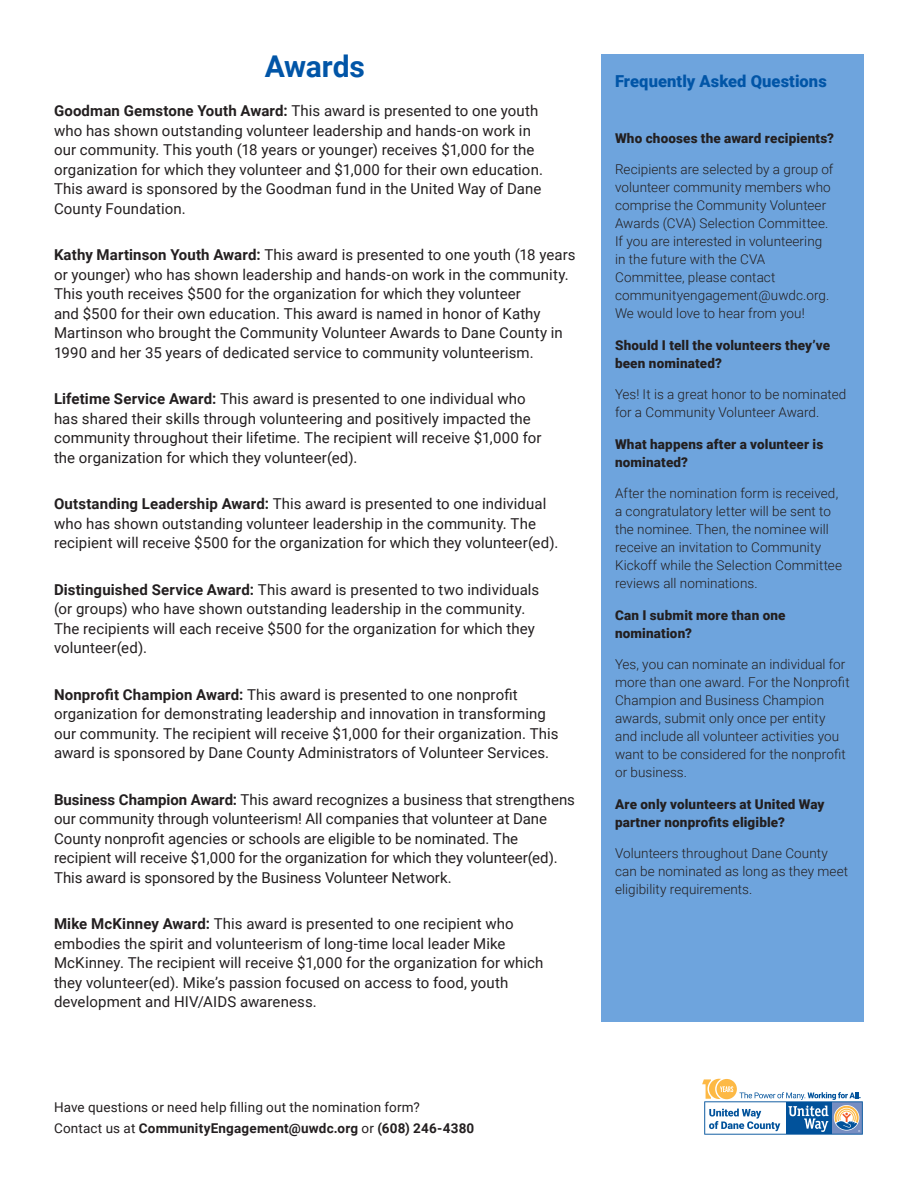
<style>
.page{position:relative;width:918px;height:1188px;background:#fff}
.page>*{position:absolute;margin:0;border:0;box-sizing:border-box;transform-origin:0 0}
.t1{font:700 30px "Roboto";color:#0155a7}
.t2{font:900 16.5px "Roboto";letter-spacing:.005em;color:#0155a7}
.t3{font:15px/19.5px "Roboto";letter-spacing:.005em;color:#231f20}
.t4{font:300 13.5px/18px "Roboto";letter-spacing:.005em;color:#231f20}
.t5{font:900 13.5px/18px "Roboto";letter-spacing:.01em;color:#231f20}
.t6{font:13.5px/21px "Roboto";letter-spacing:.01em;color:#231f20}
.s1{font-weight:700}
</style>
<div class="page">
<div style="left:602px;top:54px;width:262px;height:968px;background:#6ea4dd"></div>
<svg style="left:702px;top:1079px;width:161px;height:56px"></svg>
<p class="t1" style="left:265px;top:45px;width:102px">Awards</p>
<p class="t3" style="left:54px;top:101px;width:491px"><span class="s1">Goodman Gemstone Youth Award:</span> This award is presented to one youth who has shown outstanding volunteer leadership and hands-on work in our community. This youth (18 years or younger) receives $1,000 for the organization for which they volunteer and $1,000 for their own education.<br>This award is sponsored by the Goodman fund in the United Way of Dane County Foundation.</p>
<p class="t3" style="left:54px;top:245px;width:523px"><span class="s1">Kathy Martinson Youth Award:</span> This award is presented to one youth (18 years or younger) who has shown leadership and hands-on work in the community.<br>This youth receives $500 for the organization for which they volunteer<br>and $500 for their own education. This award is named in honor of Kathy Martinson who brought the Community Volunteer Awards to Dane County in 1990 and her 35 years of dedicated service to community volunteerism.</p>
<p class="t3" style="left:54px;top:389px;width:489px"><span class="s1">Lifetime Service Award:</span> This award is presented to one individual who has shared their skills through volunteering and positively impacted the community throughout their lifetime. The recipient will receive $1,000 for the organization for which they volunteer(ed).</p>
<p class="t3" style="left:54px;top:494px;width:506px"><span class="s1">Outstanding Leadership Award:</span> This award is presented to one individual who has shown outstanding volunteer leadership in the community. The recipient will receive $500 for the organization for which they volunteer(ed).</p>
<p class="t3" style="left:54px;top:579px;width:487px"><span class="s1">Distinguished Service Award:</span> This award is presented to two individuals (or groups) who have shown outstanding leadership in the community.<br>The recipients will each receive $500 for the organization for which they volunteer(ed).</p>
<p class="t3" style="left:54px;top:684px;width:506px"><span class="s1">Nonprofit Champion Award:</span> This award is presented to one nonprofit organization for demonstrating leadership and innovation in transforming our community. The recipient will receive $1,000 for their organization. This award is sponsored by Dane County Administrators of Volunteer Services.</p>
<p class="t3" style="left:54px;top:789px;width:522px"><span class="s1">Business Champion Award:</span> This award recognizes a business that strengthens our community through volunteerism! All companies that volunteer at Dane County nonprofit agencies or schools are eligible to be nominated. The recipient will receive $1,000 for the organization for which they volunteer(ed).<br>This award is sponsored by the Business Volunteer Network.</p>
<p class="t3" style="left:54px;top:914px;width:491px"><span class="s1">Mike McKinney Award:</span> This award is presented to one recipient who embodies the spirit and volunteerism of long-time local leader Mike McKinney. The recipient will receive $1,000 for the organization for which they volunteer(ed). Mike’s passion focused on access to food, youth development and HIV/AIDS awareness.</p>
<p class="t6" style="left:54px;top:1096px;width:422px">Have questions or need help filling out the nomination form?<br>Contact us at <span class="s1">CommunityEngagement@uwdc.org</span> or <span class="s1">(608) 246-4380</span></p>
<p class="t2" style="left:615px;top:69px;width:213px">Frequently Asked Questions</p>
<p class="t5" style="left:615px;top:129px;width:220px">Who chooses the award recipients?</p>
<p class="t4" style="left:615px;top:160px;width:220px">Recipients are selected by a group of volunteer community members who comprise the Community Volunteer<br>Awards (CVA) Selection Committee.<br>If you are interested in volunteering in the future with the CVA<br>Committee, please contact communityengagement@uwdc.org.<br>We would love to hear from you!</p>
<p class="t5" style="left:615px;top:336px;width:216px">Should I tell the volunteers they’ve been nominated?</p>
<p class="t4" style="left:615px;top:385px;width:233px">Yes! It is a great honor to be nominated for a Community Volunteer Award.</p>
<p class="t5" style="left:615px;top:435px;width:210px">What happens after a volunteer is nominated?</p>
<p class="t4" style="left:615px;top:484px;width:229px">After the nomination form is received, a congratulatory letter will be sent to the nominee. Then, the nominee will receive an invitation to Community Kickoff while the Selection Committee reviews all nominations.</p>
<p class="t5" style="left:615px;top:606px;width:172px">Can I submit more than one nomination?</p>
<p class="t4" style="left:615px;top:655px;width:236px">Yes, you can nominate an individual for more than one award. For the Nonprofit Champion and Business Champion awards, submit only once per entity and include all volunteer activities you want to be considered for the nonprofit or business.</p>
<p class="t5" style="left:615px;top:795px;width:211px">Are only volunteers at United Way partner nonprofits eligible?</p>
<p class="t4" style="left:615px;top:844px;width:235px">Volunteers throughout Dane County can be nominated as long as they meet eligibility requirements.</p>
</div>
